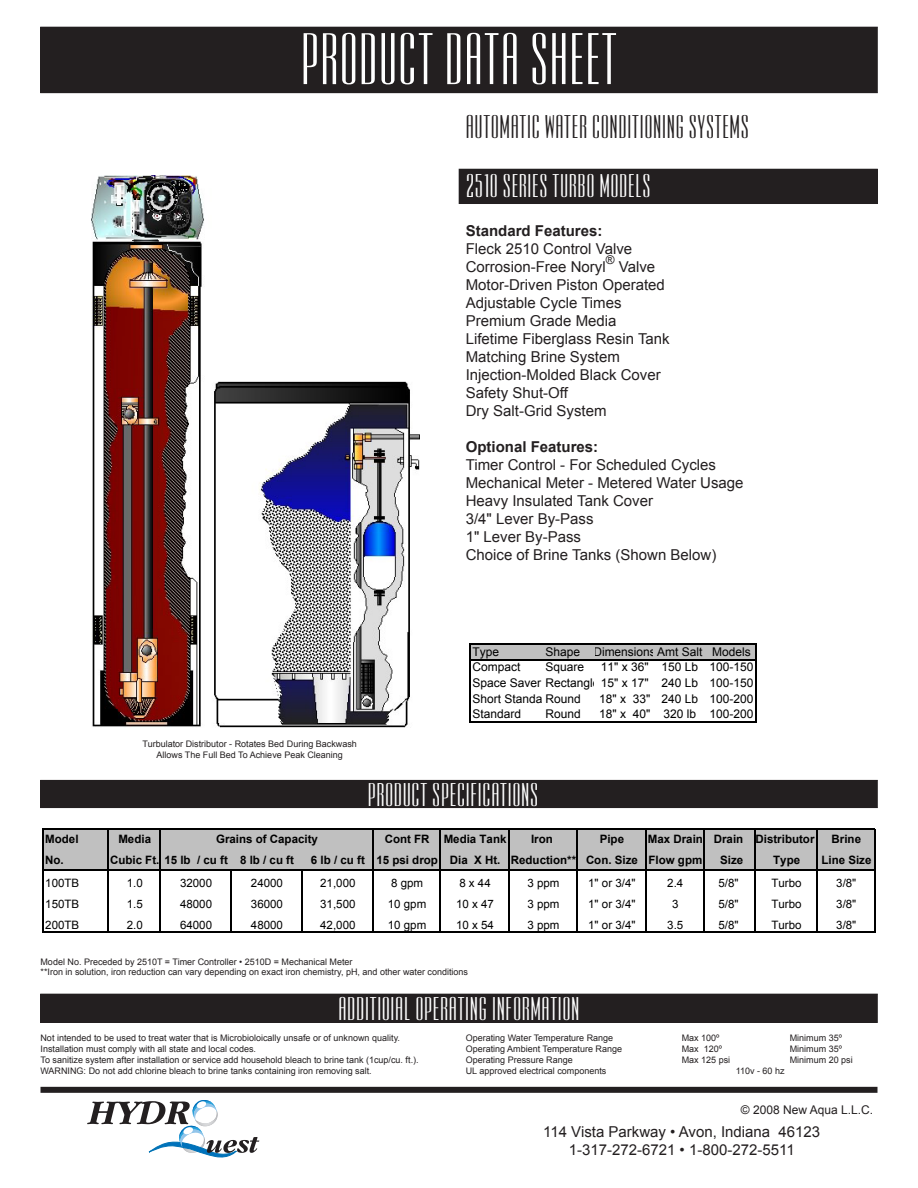
<style>
.page{position:relative;width:918px;height:1188px;background:#fff}
.page>*{position:absolute;margin:0;border:0;box-sizing:border-box;transform-origin:0 0}
.t1{font:60px "Ultra Condensed Sans One";color:#fff;scale:1.3 1}
.t2{font:27px "Ultra Condensed Sans One";color:#fff;scale:1.3 1}
.t3{font:27px "Ultra Condensed Sans One";color:#231f20;scale:1.3 1}
.t4{font:15px "Arial";color:#231f20}
.t5{font:700 15px "Arial";color:#231f20}
.t6{font:12px/15.6px "Arial";color:#000;text-align:justify}
.t7{font:12px "Arial";color:#231f20}
.t8{font:11.55px "Arial";color:#000}
.t9{font:700 11.55px "Arial";color:#000}
.t10{font:9px "Arial";color:#231f20}
</style>
<div class="page">
<svg style="left:87px;top:1100px;width:172px;height:57px"></svg>
<div style="left:459px;top:169px;width:418px;height:35px;background:#231f20"></div>
<div style="left:41px;top:780px;width:836px;height:28px;background:#231f20"></div>
<div style="left:41px;top:27px;width:836px;height:66px;background:#231f20"></div>
<div style="left:41px;top:994px;width:836px;height:28px;background:#231f20"></div>
<div style="left:40px;top:994px;width:838px;height:29px;border:1px solid #231f20"></div>
<div style="left:40px;top:1087px;width:838px;height:6px;background:#231f20"></div>
<img style="left:92px;top:176px;width:327px;height:552px">
<div style="left:471px;top:645px;width:285px;height:15px;background:#c0c0c0"></div>
<hr style="left:469px;top:643px;width:2px;height:80px;background:#000">
<hr style="left:756px;top:645px;width:1px;height:78px;background:#000">
<hr style="left:471px;top:643px;width:286px;height:2px;background:#000">
<hr style="left:471px;top:659px;width:286px;height:1px;background:#000">
<hr style="left:471px;top:721px;width:286px;height:2px;background:#000">
<div style="left:44px;top:829px;width:831px;height:41px;background:#c0c0c0"></div>
<hr style="left:43px;top:828px;width:1px;height:104px;background:#000">
<hr style="left:108px;top:829px;width:1px;height:103px;background:#000">
<hr style="left:160px;top:829px;width:1px;height:103px;background:#000">
<hr style="left:372px;top:829px;width:1px;height:103px;background:#000">
<hr style="left:440px;top:829px;width:1px;height:103px;background:#000">
<hr style="left:508px;top:829px;width:1px;height:103px;background:#000">
<hr style="left:577px;top:829px;width:1px;height:103px;background:#000">
<hr style="left:645px;top:829px;width:1px;height:103px;background:#000">
<hr style="left:703px;top:829px;width:2px;height:103px;background:#000">
<hr style="left:755px;top:829px;width:1px;height:103px;background:#000">
<hr style="left:816px;top:829px;width:2px;height:103px;background:#000">
<hr style="left:874px;top:829px;width:1px;height:103px;background:#000">
<hr style="left:230px;top:870px;width:2px;height:62px;background:#000">
<hr style="left:301px;top:870px;width:1px;height:62px;background:#000">
<hr style="left:44px;top:828px;width:831px;height:1px;background:#000">
<hr style="left:44px;top:869px;width:831px;height:1px;background:#000">
<hr style="left:44px;top:931px;width:831px;height:1px;background:#000">
<p class="t1" style="left:300px;top:21px;width:246px">PRODUCT DATA SHEET</p>
<p class="t3" style="left:465px;top:109px;width:220px">AUTOMATIC WATER CONDITIONING SYSTEMS</p>
<p class="t2" style="left:466px;top:169px;width:144px">2510 SERIES TURBO MODELS</p>
<p class="t5" style="left:466px;top:221px;width:138px">Standard Features:</p>
<p class="t4" style="left:466px;top:239px;width:168px">Fleck 2510 Control Valve</p>
<p class="t4" style="left:466px;top:257px;width:142px">Corrosion-Free Noryl</p>
<p class="t7" style="left:606px;top:252px;width:10px">®</p>
<p class="t4" style="left:619px;top:257px;width:38px">Valve</p>
<p class="t4" style="left:466px;top:275px;width:201px">Motor-Driven Piston Operated</p>
<p class="t4" style="left:466px;top:293px;width:157px">Adjustable Cycle Times</p>
<p class="t4" style="left:466px;top:311px;width:152px">Premium Grade Media</p>
<p class="t4" style="left:466px;top:329px;width:205px">Lifetime Fiberglass Resin Tank</p>
<p class="t4" style="left:466px;top:347px;width:156px">Matching Brine System</p>
<p class="t4" style="left:466px;top:365px;width:197px">Injection-Molded Black Cover</p>
<p class="t4" style="left:466px;top:383px;width:104px">Safety Shut-Off</p>
<p class="t4" style="left:466px;top:401px;width:142px">Dry Salt-Grid System</p>
<p class="t5" style="left:466px;top:437px;width:134px">Optional Features:</p>
<p class="t4" style="left:466px;top:455px;width:252px">Timer Control - For Scheduled Cycles</p>
<p class="t4" style="left:466px;top:473px;width:279px">Mechanical Meter - Metered Water Usage</p>
<p class="t4" style="left:466px;top:491px;width:189px">Heavy Insulated Tank Cover</p>
<p class="t4" style="left:466px;top:509px;width:129px">3/4" Lever By-Pass</p>
<p class="t4" style="left:466px;top:527px;width:117px">1" Lever By-Pass</p>
<p class="t4" style="left:466px;top:545px;width:252px">Choice of Brine Tanks (Shown Below)</p>
<p class="t6" style="left:473px;top:644px;width:28px">Type</p>
<p class="t6" style="left:545px;top:644px;width:207px">Shape DimensionsAmt Salt Models</p>
<p class="t6" style="left:473px;top:659px;width:49px">Compact</p>
<p class="t6" style="left:545px;top:659px;width:40px">Square</p>
<p class="t6" style="left:473px;top:659px;width:282px;text-indent:128px">11" x 36" 150 Lb 100-150<br>Space Saver Rectangle15" x 17" 240 Lb 100-150<br>Short Standa Round</p>
<p class="t6" style="left:599px;top:691px;width:156px">18" x 33" 240 Lb 100-200</p>
<p class="t10" style="left:143px;top:738px;width:216px">Turbulator Distributor - Rotates Bed During Backwash</p>
<p class="t10" style="left:157px;top:749px;width:188px">Allows The Full Bed To Achieve Peak Cleaning</p>
<p class="t6" style="left:473px;top:706px;width:50px">Standard</p>
<p class="t6" style="left:545px;top:706px;width:37px">Round</p>
<p class="t6" style="left:599px;top:706px;width:156px">18" x 40" 320 lb 100-200</p>
<p class="t2" style="left:367px;top:778px;width:133px">PRODUCT SPECIFICATIONS</p>
<p class="t9" style="left:45px;top:831px;width:35px">Model</p>
<p class="t9" style="left:118px;top:831px;width:34px">Media</p>
<p class="t9" style="left:216px;top:831px;width:103px">Grains of Capacity</p>
<p class="t9" style="left:385px;top:831px;width:123px">Cont FR Media Tank</p>
<p class="t9" style="left:531px;top:831px;width:23px">Iron</p>
<p class="t9" style="left:600px;top:831px;width:26px">Pipe</p>
<p class="t9" style="left:648px;top:831px;width:168px">Max Drain Drain Distributor</p>
<p class="t9" style="left:832px;top:831px;width:31px">Brine</p>
<p class="t9" style="left:45px;top:852px;width:20px">No.</p>
<p class="t9" style="left:110px;top:852px;width:185px">Cubic Ft. 15 lb / cu ft 8 lb / cu ft</p>
<p class="t9" style="left:311px;top:852px;width:393px">6 lb / cu ft 15 psi drop Dia X Ht. Reduction** Con. Size Flow gpm</p>
<p class="t9" style="left:720px;top:852px;width:25px">Size</p>
<p class="t9" style="left:773px;top:852px;width:28px">Type</p>
<p class="t9" style="left:821px;top:852px;width:52px">Line Size</p>
<p class="t8" style="left:45px;top:876px;width:35px">100TB</p>
<p class="t8" style="left:127px;top:876px;width:18px">1.0</p>
<p class="t8" style="left:180px;top:876px;width:34px">32000</p>
<p class="t8" style="left:251px;top:876px;width:34px">24000</p>
<p class="t8" style="left:320px;top:876px;width:37px">21,000</p>
<p class="t8" style="left:391px;top:876px;width:34px">8 gpm</p>
<p class="t8" style="left:459px;top:876px;width:33px">8 x 44</p>
<p class="t8" style="left:527px;top:876px;width:34px">3 ppm</p>
<p class="t8" style="left:588px;top:876px;width:49px">1" or 3/4"</p>
<p class="t8" style="left:667px;top:876px;width:18px">2.4</p>
<p class="t8" style="left:718px;top:876px;width:22px">5/8"</p>
<p class="t8" style="left:771px;top:876px;width:32px">Turbo</p>
<p class="t8" style="left:836px;top:876px;width:22px">3/8"</p>
<p class="t8" style="left:45px;top:896px;width:35px">150TB</p>
<p class="t8" style="left:127px;top:896px;width:18px">1.5</p>
<p class="t8" style="left:180px;top:896px;width:34px">48000</p>
<p class="t8" style="left:251px;top:896px;width:34px">36000</p>
<p class="t8" style="left:320px;top:896px;width:37px">31,500</p>
<p class="t8" style="left:388px;top:896px;width:40px">10 gpm</p>
<p class="t8" style="left:456px;top:896px;width:39px">10 x 47</p>
<p class="t8" style="left:527px;top:896px;width:34px">3 ppm</p>
<p class="t8" style="left:588px;top:896px;width:49px">1" or 3/4"</p>
<p class="t8" style="left:672px;top:896px;width:8px">3</p>
<p class="t8" style="left:718px;top:896px;width:22px">5/8"</p>
<p class="t8" style="left:772px;top:896px;width:32px">Turbo</p>
<p class="t8" style="left:836px;top:896px;width:22px">3/8"</p>
<p class="t8" style="left:45px;top:917px;width:35px">200TB</p>
<p class="t8" style="left:127px;top:917px;width:18px">2.0</p>
<p class="t8" style="left:180px;top:917px;width:34px">64000</p>
<p class="t8" style="left:251px;top:917px;width:34px">48000</p>
<p class="t8" style="left:320px;top:917px;width:37px">42,000</p>
<p class="t8" style="left:388px;top:917px;width:40px">10 gpm</p>
<p class="t8" style="left:456px;top:917px;width:39px">10 x 54</p>
<p class="t8" style="left:527px;top:917px;width:34px">3 ppm</p>
<p class="t8" style="left:588px;top:917px;width:49px">1" or 3/4"</p>
<p class="t8" style="left:667px;top:917px;width:18px">3.5</p>
<p class="t8" style="left:718px;top:917px;width:22px">5/8"</p>
<p class="t8" style="left:772px;top:917px;width:32px">Turbo</p>
<p class="t8" style="left:836px;top:917px;width:22px">3/8"</p>
<p class="t10" style="left:40px;top:955px;width:314px">Model No. Preceded by 2510T = Timer Controller • 2510D = Mechanical Meter</p>
<p class="t10" style="left:40px;top:966px;width:429px">**Iron in solution, iron reduction can vary depending on exact iron chemistry, pH, and other water conditions</p>
<p class="t2" style="left:338px;top:992px;width:188px">ADDITIOIAL OPERATING INFORMATION</p>
<p class="t10" style="left:40px;top:1032px;width:361px">Not intended to be used to treat water that is Microbioloically unsafe or of unknown quality.</p>
<p class="t10" style="left:40px;top:1043px;width:217px">Installation must comply with all state and local codes.</p>
<p class="t10" style="left:40px;top:1054px;width:380px">To sanitize system after installation or service add household bleach to brine tank (1cup/cu. ft.).</p>
<p class="t10" style="left:40px;top:1065px;width:333px">WARNING: Do not add chlorine bleach to brine tanks containing iron removing salt.</p>
<p class="t10" style="left:466px;top:1032px;width:149px">Operating Water Temperature Range</p>
<p class="t10" style="left:682px;top:1032px;width:39px">Max 100º</p>
<p class="t10" style="left:790px;top:1032px;width:54px">Minimum 35º</p>
<p class="t10" style="left:466px;top:1043px;width:158px">Operating Ambient Temperature Range</p>
<p class="t10" style="left:682px;top:1043px;width:42px">Max 120º</p>
<p class="t10" style="left:790px;top:1043px;width:54px">Minimum 35º</p>
<p class="t10" style="left:466px;top:1054px;width:109px">Operating Pressure Range</p>
<p class="t10" style="left:682px;top:1054px;width:50px">Max 125 psi</p>
<p class="t10" style="left:790px;top:1054px;width:65px">Minimum 20 psi</p>
<p class="t10" style="left:466px;top:1065px;width:142px">UL approved electrical components</p>
<p class="t10" style="left:736px;top:1065px;width:50px">110v - 60 hz</p>
<p class="t7" style="left:741px;top:1102px;width:134px">© 2008 New Aqua L.L.C.</p>
<p class="t4" style="left:543px;top:1122px;width:279px">114 Vista Parkway • Avon, Indiana 46123</p>
<p class="t4" style="left:569px;top:1140px;width:227px">1-317-272-6721 • 1-800-272-5511</p>
</div>
